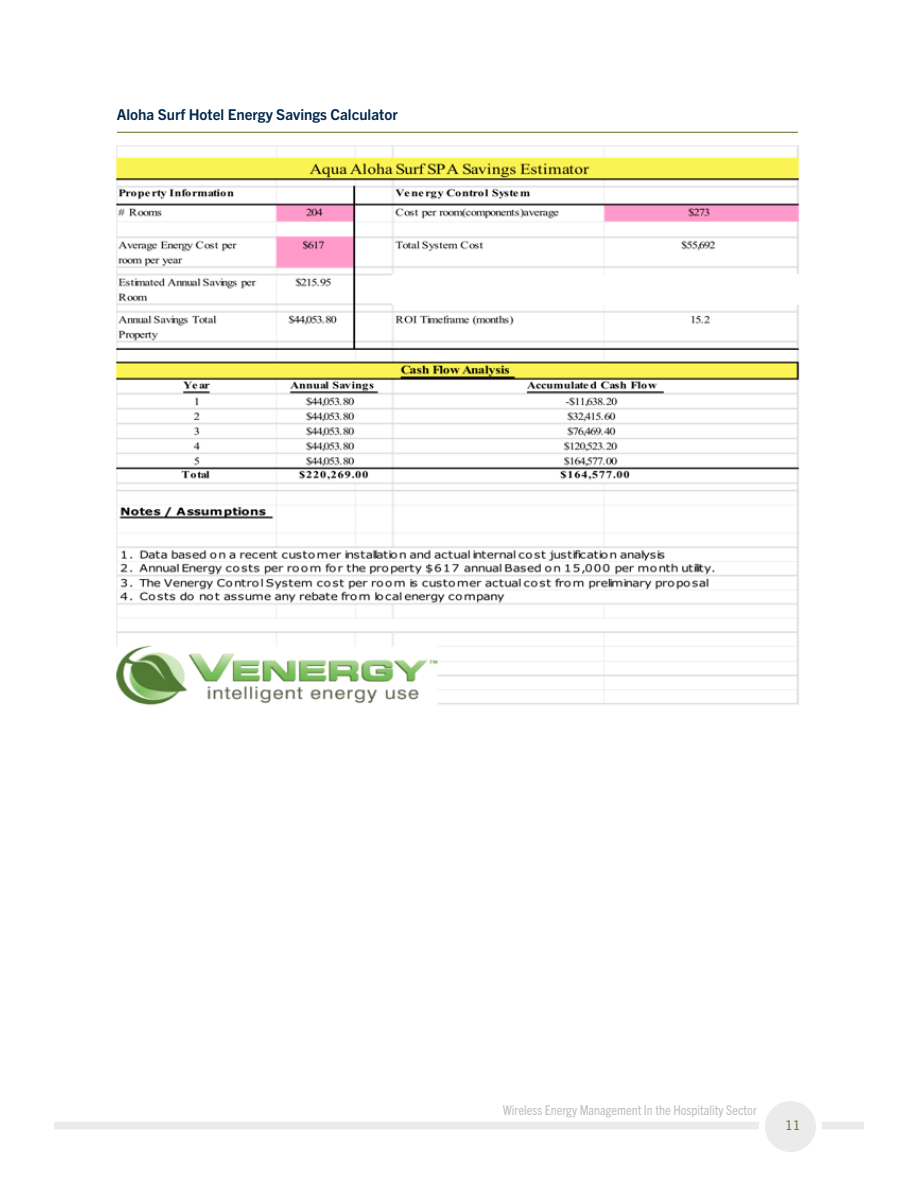
<style>
.page{position:relative;width:918px;height:1188px;background:#fff}
.page>*{position:absolute;margin:0;border:0;box-sizing:border-box;transform-origin:0 0}
.t1{font:700 15px "Trade Gothic Next LT Pro";color:#00274c}
.t2{font:condensed 13.5px "Trade Gothic Next LT Pro";color:#bcbec0}
.t3{font:13.5px "Trade Gothic Next LT Pro";color:#737c34}
</style>
<div class="page">
<div style="left:54px;top:1122px;width:810px;height:7px;background:#ebebec"></div>
<div style="left:762px;top:1098px;width:57px;height:57px;background:#ebebec;border-radius:50%"></div>
<div style="left:759px;top:1095px;width:63px;height:63px;border:6px solid #fff;border-radius:50%"></div>
<hr style="left:117px;top:132px;width:681px;height:1px;background:#737c34">
<img style="left:116px;top:145px;width:684px;height:561px">
<p class="t1" style="left:117px;top:105px;width:282px">Aloha Surf Hotel Energy Savings Calculator</p>
<p class="t2" style="left:503px;top:1101px;width:256px">Wireless Energy Management In the Hospitality Sector</p>
<p class="t3" style="left:785px;top:1116px;width:17px">11</p>
</div>
